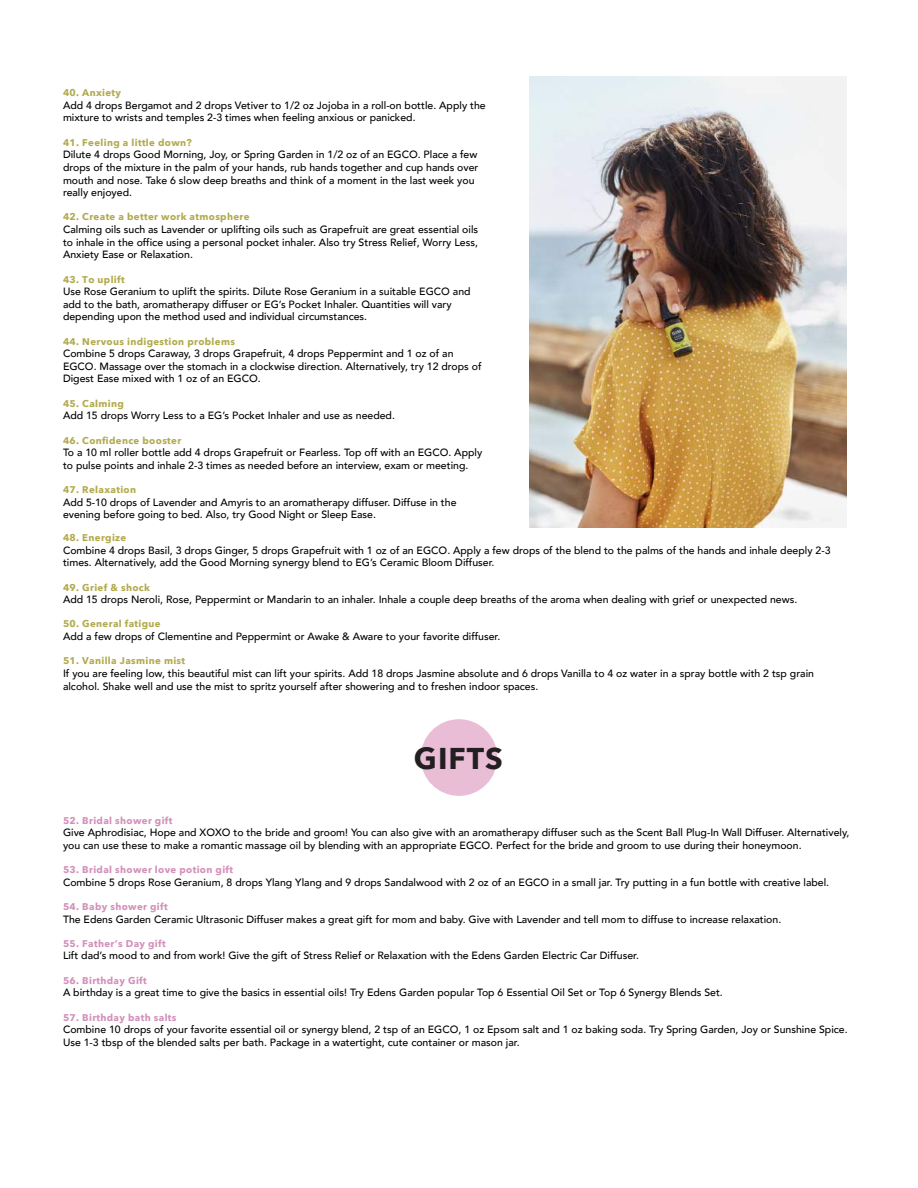
<style>
.page{position:relative;width:918px;height:1188px;background:#fff}
.page>*{position:absolute;margin:0;border:0;box-sizing:border-box;transform-origin:0 0}
.t1{font:700 30px "Avenir Next";letter-spacing:.035em;color:#231f20}
.t2{font:500 10.5px/12.6px "Avenir";color:#000}
.t3{font:700 9.75px "Avenir Next";letter-spacing:.035em;color:#b2aa4e}
.t4{font:700 9.75px "Avenir Next";letter-spacing:.035em;color:#d390ba}
</style>
<div class="page">
<div style="left:421px;top:719px;width:76px;height:77px;background:#eabdd7;border-radius:50%"></div>
<img style="left:530px;top:77px;width:317px;height:450px">
<p class="t3" style="left:63px;top:84px;width:60px">40. Anxiety</p>
<p class="t2" style="left:63px;top:98px;width:424px">Add 4 drops Bergamot and 2 drops Vetiver to 1/2 oz Jojoba in a roll-on bottle. Apply the mixture to wrists and temples 2-3 times when feeling anxious or panicked.</p>
<p class="t3" style="left:63px;top:134px;width:130px">41. Feeling a little down?</p>
<p class="t2" style="left:63px;top:148px;width:417px">Dilute 4 drops Good Morning, Joy, or Spring Garden in 1/2 oz of an EGCO. Place a few drops of the mixture in the palm of your hands, rub hands together and cup hands over mouth and nose. Take 6 slow deep breaths and think of a moment in the last week you really enjoyed.</p>
<p class="t3" style="left:63px;top:209px;width:188px">42. Create a better work atmosphere</p>
<p class="t2" style="left:63px;top:223px;width:417px;text-align:justify">Calming oils such as Lavender or uplifting oils such as Grapefruit are great essential oils to inhale in the office using a personal pocket inhaler. Also try Stress Relief, Worry Less, Anxiety Ease or Relaxation.</p>
<p class="t3" style="left:63px;top:271px;width:63px">43. To uplift</p>
<p class="t2" style="left:63px;top:285px;width:409px">Use Rose Geranium to uplift the spirits. Dilute Rose Geranium in a suitable EGCO and add to the bath, aromatherapy diffuser or EG’s Pocket Inhaler. Quantities will vary depending upon the method used and individual circumstances.</p>
<p class="t3" style="left:63px;top:333px;width:173px">44. Nervous indigestion problems</p>
<p class="t2" style="left:63px;top:347px;width:420px">Combine 5 drops Caraway, 3 drops Grapefruit, 4 drops Peppermint and 1 oz of an<br>EGCO. Massage over the stomach in a clockwise direction. Alternatively, try 12 drops of<br>Digest Ease mixed with 1 oz of an EGCO.</p>
<p class="t3" style="left:63px;top:395px;width:62px">45. Calming</p>
<p class="t2" style="left:63px;top:409px;width:333px">Add 15 drops Worry Less to a EG’s Pocket Inhaler and use as needed.</p>
<p class="t3" style="left:63px;top:432px;width:120px">46. Confidence booster</p>
<p class="t2" style="left:63px;top:446px;width:421px">To a 10 ml roller bottle add 4 drops Grapefruit or Fearless. Top off with an EGCO. Apply to pulse points and inhale 2-3 times as needed before an interview, exam or meeting.</p>
<p class="t3" style="left:63px;top:481px;width:75px">47. Relaxation</p>
<p class="t2" style="left:63px;top:495px;width:395px">Add 5-10 drops of Lavender and Amyris to an aromatherapy diffuser. Diffuse in the evening before going to bed. Also, try Good Night or Sleep Ease.</p>
<p class="t3" style="left:63px;top:529px;width:65px">48. Energize</p>
<p class="t2" style="left:63px;top:543px;width:769px">Combine 4 drops Basil, 3 drops Ginger, 5 drops Grapefruit with 1 oz of an EGCO. Apply a few drops of the blend to the palms of the hands and inhale deeply 2-3 times. Alternatively, add the Good Morning synergy blend to EG’s Ceramic Bloom Diffuser.</p>
<p class="t3" style="left:63px;top:579px;width:88px">49. Grief &amp; shock</p>
<p class="t2" style="left:63px;top:593px;width:736px">Add 15 drops Neroli, Rose, Peppermint or Mandarin to an inhaler. Inhale a couple deep breaths of the aroma when dealing with grief or unexpected news.</p>
<p class="t3" style="left:63px;top:616px;width:99px">50. General fatigue</p>
<p class="t2" style="left:63px;top:630px;width:439px">Add a few drops of Clementine and Peppermint or Awake &amp; Aware to your favorite diffuser.</p>
<p class="t3" style="left:63px;top:653px;width:124px">51. Vanilla Jasmine mist</p>
<p class="t2" style="left:63px;top:666px;width:753px">If you are feeling low, this beautiful mist can lift your spirits. Add 18 drops Jasmine absolute and 6 drops Vanilla to 4 oz water in a spray bottle with 2 tsp grain alcohol. Shake well and use the mist to spritz yourself after showering and to freshen indoor spaces.</p>
<h1 class="t1" style="left:414px;top:732px;width:91px">GIFTS</h1>
<p class="t4" style="left:63px;top:812px;width:111px">52. Bridal shower gift</p>
<p class="t2" style="left:63px;top:826px;width:788px">Give Aphrodisiac, Hope and XOXO to the bride and groom! You can also give with an aromatherapy diffuser such as the Scent Ball Plug-In Wall Diffuser. Alternatively, you can use these to make a romantic massage oil by blending with an appropriate EGCO. Perfect for the bride and groom to use during their honeymoon.</p>
<p class="t4" style="left:63px;top:861px;width:172px">53. Bridal shower love potion gift</p>
<p class="t2" style="left:63px;top:875px;width:768px">Combine 5 drops Rose Geranium, 8 drops Ylang Ylang and 9 drops Sandalwood with 2 oz of an EGCO in a small jar. Try putting in a fun bottle with creative label.</p>
<p class="t4" style="left:63px;top:898px;width:106px">54. Baby shower gift</p>
<p class="t2" style="left:63px;top:912px;width:720px">The Edens Garden Ceramic Ultrasonic Diffuser makes a great gift for mom and baby. Give with Lavender and tell mom to diffuse to increase relaxation.</p>
<p class="t4" style="left:63px;top:935px;width:104px">55. Father’s Day gift</p>
<p class="t2" style="left:63px;top:949px;width:578px">Lift dad’s mood to and from work! Give the gift of Stress Relief or Relaxation with the Edens Garden Electric Car Diffuser.</p>
<p class="t4" style="left:63px;top:972px;width:85px">56. Birthday Gift</p>
<p class="t2" style="left:63px;top:986px;width:661px">A birthday is a great time to give the basics in essential oils! Try Edens Garden popular Top 6 Essential Oil Set or Top 6 Synergy Blends Set.</p>
<p class="t4" style="left:63px;top:1009px;width:115px">57. Birthday bath salts</p>
<p class="t2" style="left:63px;top:1023px;width:786px">Combine 10 drops of your favorite essential oil or synergy blend, 2 tsp of an EGCO, 1 oz Epsom salt and 1 oz baking soda. Try Spring Garden, Joy or Sunshine Spice.<br>Use 1-3 tbsp of the blended salts per bath. Package in a watertight, cute container or mason jar.</p>
</div>
